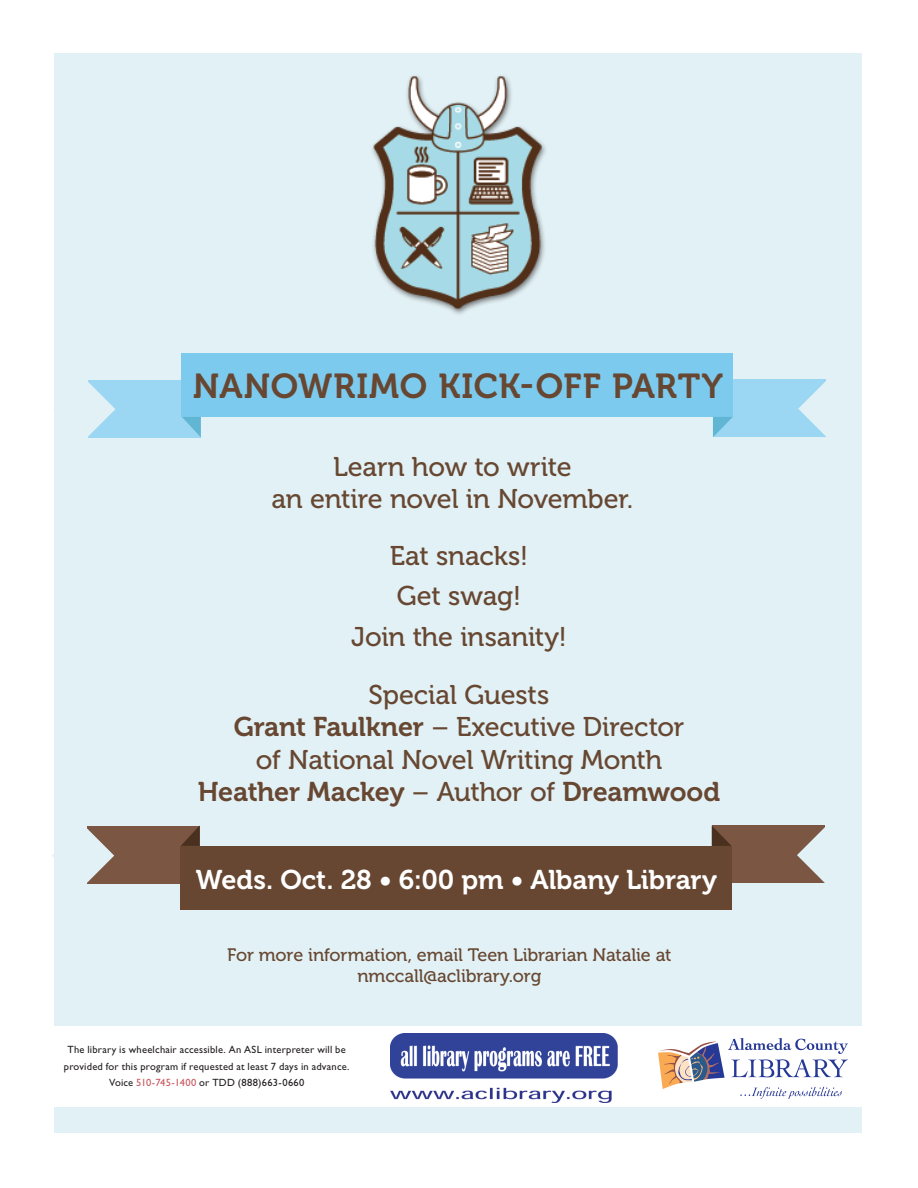
<style>
.page{position:relative;width:918px;height:1188px;background:#fff}
.page>*{position:absolute;margin:0;border:0;box-sizing:border-box;transform-origin:0 0}
.t1{font:34.5px "Museo 700";letter-spacing:.015em;color:#674732}
.t2{font:27px/32.4px "Museo 500";letter-spacing:-.01em;color:#674732;text-align:center}
.t3{font:27px "Museo 700";letter-spacing:-.005em;color:#fff}
.t4{font:27px "Museo 700";letter-spacing:-.005em;color:#674732}
.t5{font:18px/21.6px "Museo 500";letter-spacing:-.005em;color:#674732;text-align:center}
.t6{font:10.5px/16.5px "Gill Sans Std";letter-spacing:.02em;color:#231f20;text-align:center}
.s1{font-family:"Museo 700"}
.s2{font-family:"Museo 500"}
.s3{color:#c75960}
</style>
<div class="page">
<div style="left:54px;top:53px;width:807px;height:1079px;background:#e2f1f5"></div>
<img style="left:372px;top:76px;width:174px;height:238px">
<div style="left:713px;top:379px;width:113px;height:58px;background:#9bd6f2"></div>
<div style="left:88px;top:380px;width:113px;height:57px;background:#9bd6f2"></div>
<div style="left:182px;top:354px;width:551px;height:63px;background:#7ccbef"></div>
<svg style="left:53px;top:382px;width:62px;height:56px"></svg>
<svg style="left:798px;top:381px;width:28px;height:55px"></svg>
<svg style="left:182px;top:417px;width:19px;height:20px"></svg>
<svg style="left:713px;top:417px;width:20px;height:20px"></svg>
<div style="left:0;top:1026px;width:918px;height:81px;background:#fff"></div>
<img style="left:659px;top:1039px;width:189px;height:59px">
<img style="left:390px;top:1033px;width:228px;height:69px">
<div style="left:712px;top:826px;width:113px;height:57px;background:#7b5743"></div>
<div style="left:87px;top:826px;width:113px;height:58px;background:#7b5743"></div>
<div style="left:181px;top:847px;width:551px;height:63px;background:#674732"></div>
<svg style="left:52px;top:828px;width:62px;height:55px"></svg>
<svg style="left:797px;top:825px;width:28px;height:58px"></svg>
<svg style="left:181px;top:826px;width:19px;height:20px"></svg>
<svg style="left:712px;top:826px;width:19px;height:20px"></svg>
<h1 class="t1" style="left:193px;top:367px;width:532px">NANOWRIMO KICK-OFF PARTY</h1>
<h2 class="t2" style="left:271px;top:451px;width:363px">Learn how to write<br>an entire novel in November.</h2>
<h2 class="t2" style="left:351px;top:536px;width:217px;line-height:40.5px">Eat snacks!<br>Get swag!<br>Join the insanity!</h2>
<h2 class="t2" style="left:234px;top:679px;width:452px">Special Guests<br><span class="s1">Grant Faulkner</span> – Executive Director of National Novel Writing Month</h2>
<h2 class="t4" style="left:198px;top:777px;width:524px">Heather Mackey <span class="s2">– Author of</span> Dreamwood</h2>
<h2 class="t3" style="left:196px;top:865px;width:523px">Weds. Oct. 28 • 6:00 pm • Albany Library</h2>
<h3 class="t5" style="left:227px;top:944px;width:446px">For more information, email Teen Librarian Natalie at nmccall@aclibrary.org</h3>
<p class="t6" style="left:64px;top:1042px;width:287px">The library is wheelchair accessible. An ASL interpreter will be provided for this program if requested at least 7 days in advance.<br>Voice <span class="s3">510-745-1400</span> or TDD (888)663-0660</p>
</div>
